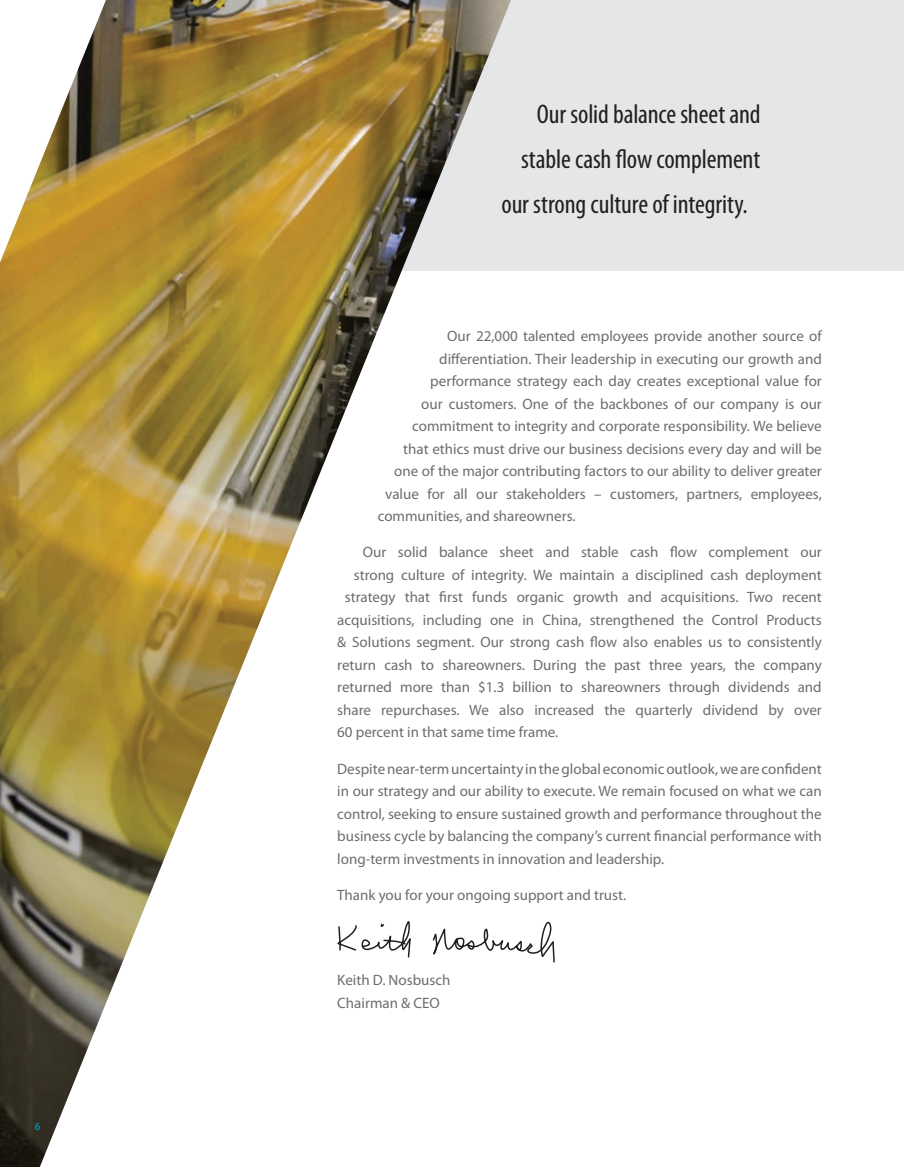
<style>
.page{position:relative;width:904px;height:1167px;background:#fff}
.page>*{position:absolute;margin:0;border:0;box-sizing:border-box;transform-origin:0 0}
.t1{font:condensed 27px "Myriad Pro";letter-spacing:-.005em;color:#231f20}
.t2{font:15px/22.5px "Myriad Pro";color:#6c6d70;text-align:justify}
.t3{font:10.5px "Myriad Pro";color:#00aedc}
</style>
<div class="page">
<div style="left:522px;top:0;width:382px;height:271px;background:#e5e6e8"></div>
<img style="left:0;top:0;width:522px;height:1166px">
<svg style="left:337px;top:920px;width:218px;height:42px"></svg>
<p class="t3" style="left:35px;top:1120px;width:7px">6</p>
<h1 class="t1" style="left:537px;top:97px;width:225px">Our solid balance sheet and</h1>
<h1 class="t1" style="left:521px;top:142px;width:241px">stable cash flow complement</h1>
<h1 class="t1" style="left:501px;top:187px;width:248px">our strong culture of integrity.</h1>
<p class="t2" style="left:447px;top:325px;width:376px">Our 22,000 talented employees provide another source of</p>
<p class="t2" style="left:439px;top:347px;width:384px">differentiation. Their leadership in executing our growth and</p>
<p class="t2" style="left:430px;top:370px;width:393px">performance strategy each day creates exceptional value for</p>
<p class="t2" style="left:421px;top:392px;width:402px">our customers. One of the backbones of our company is our</p>
<p class="t2" style="left:412px;top:415px;width:411px">commitment to integrity and corporate responsibility. We believe</p>
<p class="t2" style="left:403px;top:437px;width:420px">that ethics must drive our business decisions every day and will be</p>
<p class="t2" style="left:394px;top:460px;width:429px">one of the major contributing factors to our ability to deliver greater</p>
<p class="t2" style="left:385px;top:482px;width:438px">value for all our stakeholders – customers, partners, employees,</p>
<p class="t2" style="left:378px;top:505px;width:199px">communities, and shareowners.</p>
<p class="t2" style="left:363px;top:541px;width:460px">Our solid balance sheet and stable cash flow complement our</p>
<p class="t2" style="left:354px;top:563px;width:470px">strong culture of integrity. We maintain a disciplined cash deployment</p>
<p class="t2" style="left:345px;top:586px;width:478px">strategy that first funds organic growth and acquisitions. Two recent</p>
<p class="t2" style="left:337px;top:608px;width:486px">acquisitions, including one in China, strengthened the Control Products</p>
<p class="t2" style="left:337px;top:631px;width:486px">&amp; Solutions segment. Our strong cash flow also enables us to consistently</p>
<p class="t2" style="left:337px;top:653px;width:486px">return cash to shareowners. During the past three years, the company</p>
<p class="t2" style="left:337px;top:676px;width:486px">returned more than $1.3 billion to shareowners through dividends and</p>
<p class="t2" style="left:337px;top:698px;width:486px">share repurchases. We also increased the quarterly dividend by over</p>
<p class="t2" style="left:337px;top:721px;width:222px">60 percent in that same time frame.</p>
<p class="t2" style="left:337px;top:757px;width:486px">Despite near-term uncertainty in the global economic outlook, we are confident in our strategy and our ability to execute. We remain focused on what we can control, seeking to ensure sustained growth and performance throughout the business cycle by balancing the company’s current financial performance with long-term investments in innovation and leadership.</p>
<p class="t2" style="left:337px;top:883px;width:290px">Thank you for your ongoing support and trust.</p>
<p class="t2" style="left:337px;top:968px;width:115px">Keith D. Nosbusch<br>Chairman &amp; CEO</p>
</div>
